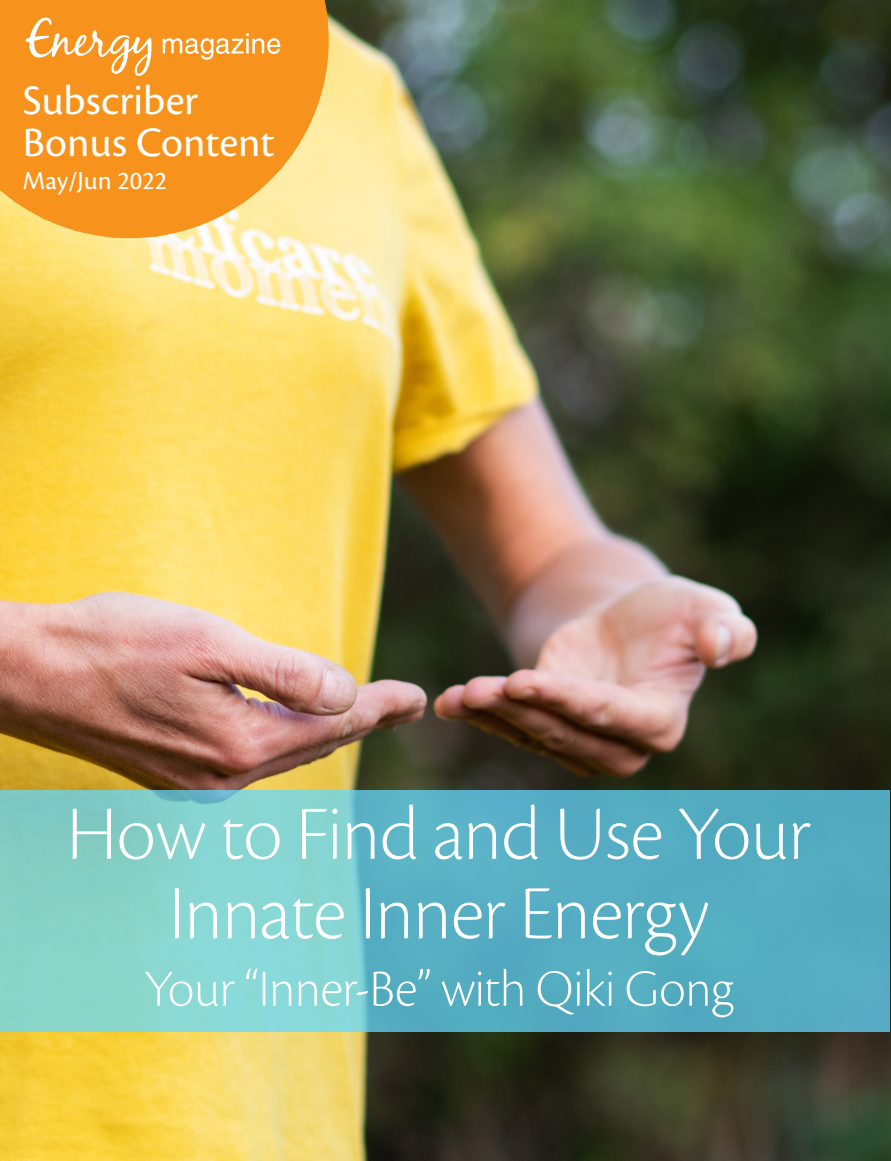
<style>
.page{position:relative;width:891px;height:1161px;background:#fff}
.page>*{position:absolute;margin:0;border:0;box-sizing:border-box;transform-origin:0 0}
.t1{font:79.5px/79.5px "Cronos Pro Lt Disp";color:#fff;text-align:center}
.t2{font:54px "Cronos Pro Lt Disp";color:#fff}
.t3{font:43.5px "Cronos Pro";color:#fff}
.t4{font:27px "Cronos Pro";color:#fff}
</style>
<div class="page">
<img style="left:0;top:0;width:891px;height:1161px">
<svg style="left:0;top:790px;width:890px;height:241px;background:#68bcc6"></svg>
<svg style="left:0;top:0;width:329px;height:238px;background:#f7a031"></svg>
<svg style="left:163px;top:33px;width:117px;height:27px;background:#f8ad54"></svg>
<svg style="left:26px;top:18px;width:126px;height:58px;background:#f8a747"></svg>
<p class="t3" style="left:23px;top:76px;width:177px">Subscriber</p>
<p class="t3" style="left:23px;top:118px;width:254px">Bonus Content</p>
<p class="t4" style="left:23px;top:165px;width:146px">May/Jun 2022</p>
<p class="t1" style="left:67px;top:794px;width:745px">How to Find and Use Your<br>Innate Inner Energy</p>
<p class="t2" style="left:144px;top:958px;width:591px">Your “Inner-Be” with Qiki Gong</p>
</div>
